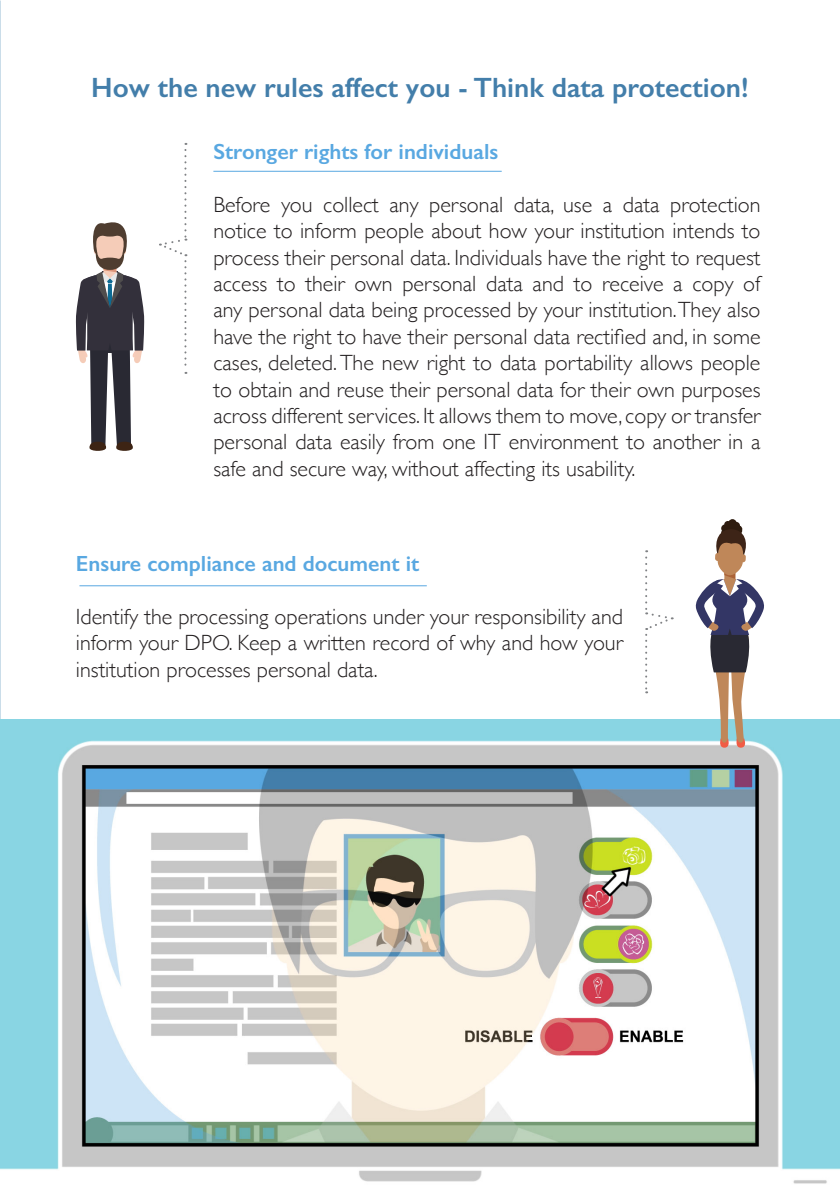
<style>
.page{position:relative;width:840px;height:1191px;background:#fff}
.page>*{position:absolute;margin:0;border:0;box-sizing:border-box;transform-origin:0 0}
.t1{font:600 28px "Gill Sans";color:#437eaa}
.t2{font:300 22px/26.4px "Gill Sans";color:#231f20;text-align:justify}
.t3{font:600 22px "Gill Sans";color:#59a8e1}
</style>
<div class="page">
<svg style="left:76px;top:222px;width:68px;height:229px"></svg>
<img style="left:0;top:719px;width:839px;height:465px">
<svg style="left:160px;top:143px;width:26px;height:231px"></svg>
<svg style="left:645px;top:550px;width:27px;height:143px"></svg>
<svg style="left:694px;top:519px;width:70px;height:229px"></svg>
<hr style="left:213px;top:171px;width:288px;height:1px;background:#59a8e1">
<hr style="left:79px;top:585px;width:347px;height:1px;background:#59a8e1">
<p class="t1" style="left:91px;top:70px;width:658px">How the new rules affect you - Think data protection!</p>
<p class="t3" style="left:213px;top:138px;width:286px">Stronger rights for individuals</p>
<p class="t2" style="left:213px;top:190px;width:548px">Before you collect any personal data, use a data protection notice to inform people about how your institution intends to process their personal data. Individuals have the right to request access to their own personal data and to receive a copy of any personal data being processed by your institution.They also have the right to have their personal data rectified and, in some cases, deleted. The new right to data portability allows people to obtain and reuse their personal data for their own purposes across different services. It allows them to move, copy or transfer personal data easily from one IT environment to another in a safe and secure way, without affecting its usability.</p>
<p class="t3" style="left:76px;top:550px;width:344px">Ensure compliance and document it</p>
<p class="t2" style="left:76px;top:602px;width:548px">Identify the processing operations under your responsibility and inform your DPO. Keep a written record of why and how your institution processes personal data.</p>
</div>
